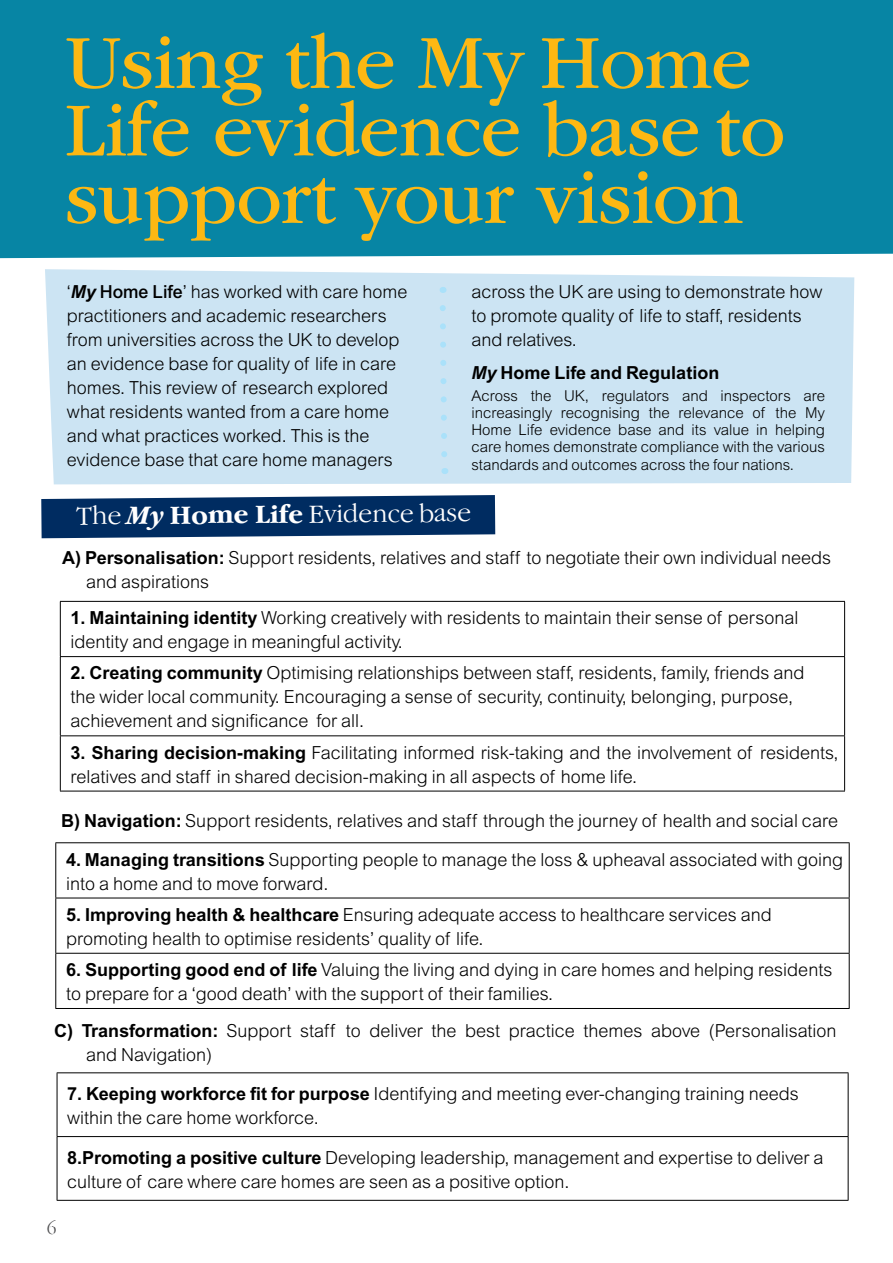
<style>
.page{position:relative;width:893px;height:1263px;background:#fff}
.page>*{position:absolute;margin:0;border:0;box-sizing:border-box;transform-origin:0 0}
.t1{font:79.5px/67.5px "ITC Garamond Std";letter-spacing:-.01em;color:#fdb813}
.t2{font:300 27.3px "Garamond IT Cby BT";letter-spacing:-.01em;color:#fff}
.t3{font:300 19.5px "Garamond IT Cby BT";color:#4d4d4f}
.t4{font:300 18px/24px "Arial";color:#000}
.t5{font:700 18px "Arial";color:#000}
.t6{font:300 15px/17.2px "Arial";color:#000;text-align:justify}
.s1{font-weight:700;font-style:italic}
.s2{font-weight:500}
.s3{font-style:italic}
.s4{font-weight:700}
.s5{color:#fff}
</style>
<div class="page">
<div style="left:0;top:0;width:893px;height:258px;background:#0785a4"></div>
<div style="left:45px;top:269px;width:809px;height:215px;background:#cce4f3"></div>
<svg style="left:41px;top:495px;width:454px;height:43px;background:#163e6e"></svg>
<svg style="left:437px;top:302px;width:13px;height:172px;background:#c7e3f3"></svg>
<svg style="left:61px;top:657px;width:783px;height:134px"></svg>
<hr style="left:60px;top:601px;width:785px;height:1px;background:#000">
<hr style="left:60px;top:602px;width:1px;height:54px;background:#000">
<hr style="left:844px;top:602px;width:1px;height:54px;background:#000">
<hr style="left:60px;top:656px;width:785px;height:1px;background:#000">
<hr style="left:60px;top:657px;width:1px;height:78px;background:#000">
<hr style="left:844px;top:657px;width:1px;height:78px;background:#000">
<hr style="left:60px;top:735px;width:785px;height:1px;background:#000">
<hr style="left:60px;top:736px;width:1px;height:55px;background:#000">
<hr style="left:844px;top:736px;width:1px;height:55px;background:#000">
<hr style="left:60px;top:791px;width:785px;height:1px;background:#000">
<svg style="left:56px;top:843px;width:793px;height:165px"></svg>
<hr style="left:55px;top:842px;width:795px;height:1px;background:#000">
<hr style="left:55px;top:843px;width:1px;height:55px;background:#000">
<hr style="left:849px;top:843px;width:1px;height:55px;background:#000">
<hr style="left:55px;top:898px;width:795px;height:1px;background:#000">
<hr style="left:55px;top:898px;width:1px;height:55px;background:#000">
<hr style="left:849px;top:898px;width:1px;height:55px;background:#000">
<hr style="left:55px;top:953px;width:795px;height:1px;background:#000">
<hr style="left:55px;top:954px;width:1px;height:54px;background:#000">
<hr style="left:849px;top:954px;width:1px;height:54px;background:#000">
<hr style="left:55px;top:1008px;width:795px;height:1px;background:#000">
<svg style="left:58px;top:1073px;width:790px;height:127px"></svg>
<hr style="left:57px;top:1072px;width:791px;height:1px;background:#000">
<hr style="left:57px;top:1073px;width:1px;height:63px;background:#000">
<hr style="left:848px;top:1073px;width:1px;height:63px;background:#000">
<hr style="left:57px;top:1136px;width:791px;height:1px;background:#000">
<hr style="left:57px;top:1137px;width:1px;height:63px;background:#000">
<hr style="left:848px;top:1137px;width:1px;height:63px;background:#000">
<hr style="left:57px;top:1200px;width:791px;height:1px;background:#000">
<h1 class="t1" style="left:65px;top:30px;width:722px">Using the My Home<br>Life evidence base to support your vision</h1>
<p class="t4" style="left:67px;top:280px;width:342px">‘<span class="s1">My</span> <span class="s2">Home Life</span>’ has worked with care home practitioners and academic researchers from universities across the UK to develop an evidence base for quality of life in care homes. This review of research explored what residents wanted from a care home and what practices worked. This is the evidence base that care home managers</p>
<p class="t4" style="left:471px;top:280px;width:352px">across the UK are using to demonstrate how to promote quality of life to staff, residents and relatives.</p>
<p class="t5" style="left:471px;top:362px;width:249px"><span class="s3">My</span> Home Life and Regulation</p>
<p class="t6" style="left:471px;top:387px;width:355px">Across the UK, regulators and inspectors are increasingly recognising the relevance of the My Home Life evidence base and its value in helping care homes demonstrate compliance with the various standards and outcomes across the four nations.</p>
<h2 class="t2" style="left:76px;top:497px;width:397px">The <span class="s1">My</span> <span class="s4">Home Life</span> Evidence base</h2>
<p class="t4" style="left:86px;top:546px;width:746px;text-indent:-24px"><span class="s4">A) Personalisation:</span> Support residents, relatives and staff to negotiate their own individual needs and aspirations</p>
<p class="t4" style="left:71px;top:606px;width:729px"><span class="s4">1. Maintaining identity</span> Working creatively with residents to maintain their sense of personal identity and engage in meaningful activity.</p>
<p class="t4" style="left:71px;top:661px;width:735px"><span class="s4">2. Creating community</span> Optimising relationships between staff, residents, family, friends and the wider local community. Encouraging a sense of security, continuity, belonging, purpose, achievement and significance for all.</p>
<p class="t4" style="left:71px;top:740px;width:769px"><span class="s4">3. Sharing decision-making</span> Facilitating informed risk-taking and the involvement of residents, relatives and staff in shared decision-making in all aspects of home life.</p>
<p class="t4" style="left:61px;top:808px;width:778px"><span class="s4">B) Navigation:</span> Support residents, relatives and staff through the journey of health and social care</p>
<p class="t4" style="left:66px;top:847px;width:779px"><span class="s4">4. Managing transitions</span> Supporting people to manage the loss &amp; upheaval associated with going into a home and to move forward.</p>
<p class="t4" style="left:66px;top:902px;width:707px"><span class="s4">5. Improving health &amp; healthcare</span> Ensuring adequate access to healthcare services and promoting health to optimise residents’ quality of life.</p>
<p class="t4" style="left:66px;top:957px;width:768px"><span class="s4">6. Supporting good end of life</span> Valuing the living and dying in care homes and helping residents to prepare for a ‘good death’ with the support of their families.</p>
<p class="t4" style="left:86px;top:1019px;width:752px;text-indent:-32px"><span class="s4">C) Transformation:</span> Support staff to deliver the best practice themes above (Personalisation and Navigation)</p>
<p class="t4" style="left:67px;top:1081px;width:733px"><span class="s4">7. Keeping workforce fit for purpose</span> Identifying and meeting ever-changing training needs within the care home workforce.</p>
<p class="t4" style="left:67px;top:1145px;width:758px"><span class="s4">8.Promoting a positive culture</span> Developing leadership, management and expertise to deliver a culture of care where care homes are seen as a positive option.</p>
<p class="t3" style="left:47px;top:1216px;width:14px">6<span class="s5">6</span></p>
</div>
